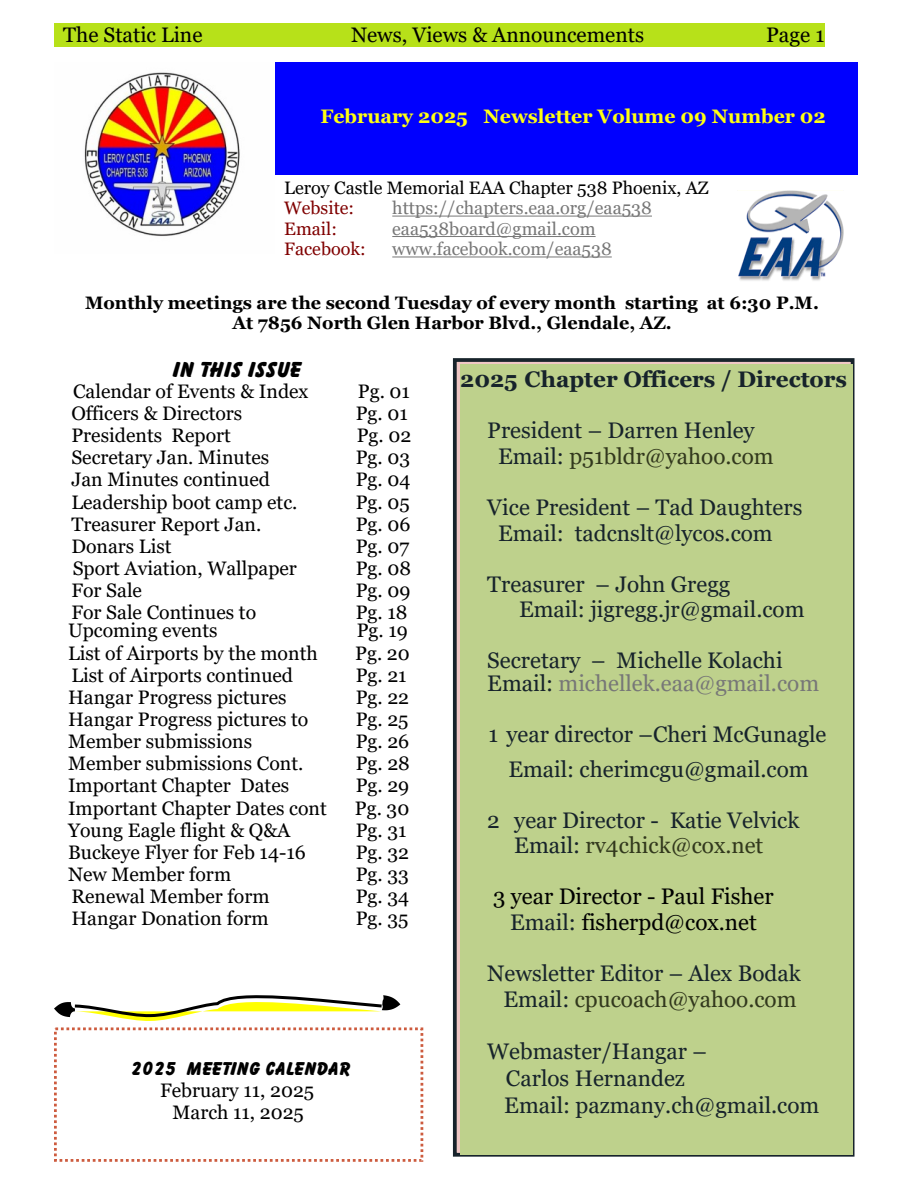
<style>
.page{position:relative;width:918px;height:1188px;background:#fff}
.page>*{position:absolute;margin:0;border:0;box-sizing:border-box;transform-origin:0 0}
.t1{font:22.5px/25.5px "Georgia";color:#17232b}
.t2{font:22.5px/25.5px "Georgia";color:#000;text-align:center}
.t3{font:700 22.5px "Georgia";color:#17232b}
.t4{font:21px "Georgia";color:#000}
.t5{font:21px "Balloonist SF Bold";color:#000}
.t6{font:19.5px/22.2px "Georgia";color:#000;text-align:center}
.t7{font:700 19.5px "Georgia";color:#ffff12}
.t8{font:700 18px/20.4px "Georgia";color:#000;text-align:center}
.t9{font:18px "Georgia";color:#777}
.t10{font:18px "Georgia";color:#000}
.t11{font:18px "Georgia";color:#800000}
.t12{font:18px "Balloonist SF Bold";color:#000}
.t13{font:15px "Arial";color:#000}
.s1{color:#32381d}
.s2{color:#777}
.s3{color:#17232b}
</style>
<div class="page">
<div style="left:275px;top:63px;width:582px;height:112px;background:#00f"></div>
<img style="left:738px;top:190px;width:106px;height:91px">
<hr style="left:392px;top:216px;width:260px;height:1px;background:#777">
<hr style="left:392px;top:236px;width:204px;height:1px;background:#777">
<hr style="left:392px;top:257px;width:220px;height:1px;background:#777">
<svg style="left:54px;top:995px;width:346px;height:26px"></svg>
<div style="left:54px;top:1027px;width:369px;height:135px;border:3px dashed #cd5b3e"></div>
<div style="left:453px;top:358px;width:402px;height:799px;border:4px solid #17232b"></div>
<div style="left:460px;top:365px;width:393px;height:790px;background:#bed18c"></div>
<img style="left:84px;top:72px;width:156px;height:164px">
<hr style="left:54px;top:23px;width:4px;height:24px;background:#b7e119">
<div style="left:58px;top:23px;width:766px;height:24px;background:#b7e119"></div>
<p class="t13" style="left:54px;top:25px;width:102px">The Static Line</p>
<p class="t13" style="left:324px;top:25px;width:214px">News, Views &amp; Announcements</p>
<p class="t4" style="left:63px;top:26px;width:141px">The Static Line</p>
<p class="t4" style="left:351px;top:26px;width:295px">News, Views &amp; Announcements</p>
<p class="t4" style="left:766px;top:26px;width:60px">Page 1</p>
<p class="t7" style="left:320px;top:108px;width:507px">February 2025 Newsletter Volume 09 Number 02</p>
<p class="t10" style="left:284px;top:180px;width:426px">Leroy Castle Memorial EAA Chapter 538 Phoenix, AZ</p>
<p class="t11" style="left:284px;top:201px;width:71px">Website:</p>
<p class="t9" style="left:392px;top:201px;width:261px">https://chapters.eaa.org/eaa538</p>
<p class="t11" style="left:284px;top:221px;width:54px">Email:</p>
<p class="t9" style="left:392px;top:221px;width:205px">eaa538board@gmail.com</p>
<p class="t11" style="left:284px;top:242px;width:83px">Facebook:</p>
<p class="t9" style="left:392px;top:242px;width:221px">www.facebook.com/eaa538</p>
<p class="t8" style="left:85px;top:294px;width:735px">Monthly meetings are the second Tuesday of every month starting at 6:30 P.M.<br>At 7856 North Glen Harbor Blvd., Glendale, AZ.</p>
<p class="t5" style="left:171px;top:361px;width:130px">IN THIS ISSUE</p>
<p class="t6" style="left:73px;top:381px;width:237px">Calendar of Events &amp; Index</p>
<p class="t6" style="left:358px;top:381px;width:54px">Pg. 01</p>
<p class="t6" style="left:71px;top:404px;width:173px">Officers &amp; Directors</p>
<p class="t6" style="left:356px;top:404px;width:54px">Pg. 01</p>
<p class="t6" style="left:71px;top:426px;width:161px">Presidents Report</p>
<p class="t6" style="left:357px;top:426px;width:56px">Pg. 02</p>
<p class="t6" style="left:71px;top:448px;width:199px">Secretary Jan. Minutes</p>
<p class="t6" style="left:356px;top:448px;width:56px">Pg. 03</p>
<p class="t6" style="left:71px;top:470px;width:200px">Jan Minutes continued</p>
<p class="t6" style="left:356px;top:470px;width:56px">Pg. 04</p>
<p class="t6" style="left:71px;top:492px;width:228px">Leadership boot camp etc.</p>
<p class="t6" style="left:356px;top:492px;width:56px">Pg. 05</p>
<p class="t6" style="left:71px;top:514px;width:191px">Treasurer Report Jan.</p>
<p class="t6" style="left:356px;top:514px;width:56px">Pg. 06</p>
<p class="t6" style="left:71px;top:536px;width:102px">Donars List</p>
<p class="t6" style="left:356px;top:536px;width:55px">Pg. 07</p>
<p class="t6" style="left:73px;top:559px;width:226px">Sport Aviation, Wallpaper</p>
<p class="t6" style="left:356px;top:559px;width:57px">Pg. 08</p>
<p class="t6" style="left:71px;top:581px;width:72px">For Sale</p>
<p class="t6" style="left:356px;top:581px;width:56px">Pg. 09</p>
<p class="t6" style="left:71px;top:603px;width:186px">For Sale Continues to</p>
<p class="t6" style="left:356px;top:603px;width:53px">Pg. 18</p>
<p class="t6" style="left:68px;top:621px;width:151px">Upcoming events</p>
<p class="t6" style="left:357px;top:621px;width:53px">Pg. 19</p>
<p class="t6" style="left:68px;top:643px;width:251px">List of Airports by the month</p>
<p class="t6" style="left:355px;top:643px;width:56px">Pg. 20</p>
<p class="t6" style="left:71px;top:665px;width:223px">List of Airports continued</p>
<p class="t6" style="left:356px;top:665px;width:53px">Pg. 21</p>
<p class="t6" style="left:68px;top:687px;width:220px">Hangar Progress pictures</p>
<p class="t6" style="left:356px;top:687px;width:55px">Pg. 22</p>
<p class="t6" style="left:68px;top:710px;width:242px">Hangar Progress pictures to</p>
<p class="t6" style="left:356px;top:710px;width:54px">Pg. 25</p>
<p class="t6" style="left:68px;top:732px;width:186px">Member submissions</p>
<p class="t6" style="left:356px;top:732px;width:55px">Pg. 26</p>
<p class="t6" style="left:68px;top:754px;width:237px">Member submissions Cont.</p>
<p class="t6" style="left:356px;top:754px;width:56px">Pg. 28</p>
<p class="t6" style="left:68px;top:776px;width:223px">Important Chapter Dates</p>
<p class="t6" style="left:356px;top:776px;width:55px">Pg. 29</p>
<p class="t6" style="left:68px;top:798px;width:260px">Important Chapter Dates cont</p>
<p class="t6" style="left:355px;top:798px;width:56px">Pg. 30</p>
<p class="t6" style="left:68px;top:820px;width:224px">Young Eagle flight &amp; Q&amp;A</p>
<p class="t6" style="left:356px;top:820px;width:52px">Pg. 31</p>
<p class="t6" style="left:68px;top:843px;width:239px">Buckeye Flyer for Feb 14-16</p>
<p class="t6" style="left:356px;top:843px;width:55px">Pg. 32</p>
<p class="t6" style="left:68px;top:865px;width:165px">New Member form</p>
<p class="t6" style="left:356px;top:865px;width:55px">Pg. 33</p>
<p class="t6" style="left:71px;top:887px;width:200px">Renewal Member form</p>
<p class="t6" style="left:356px;top:887px;width:55px">Pg. 34</p>
<p class="t6" style="left:71px;top:909px;width:199px">Hangar Donation form</p>
<p class="t6" style="left:356px;top:909px;width:54px">Pg. 35</p>
<p class="t12" style="left:129px;top:1061px;width:221px">2025 MEETING CALENDAR</p>
<p class="t6" style="left:160px;top:1080px;width:156px">February 11, 2025<br>March 11, 2025</p>
<p class="t3" style="left:460px;top:370px;width:388px">2025 Chapter Officers / Directors</p>
<p class="t1" style="left:498px;top:419px;width:277px;text-indent:-11px">President – Darren Henley<br>Email: <span class="s1">p51bldr@yahoo.com</span></p>
<p class="t1" style="left:498px;top:496px;width:306px;text-indent:-11px">Vice President – Tad Daughters<br>Email: tadcnslt@lycos.com</p>
<p class="t1" style="left:519px;top:573px;width:287px;text-indent:-32px">Treasurer – John Gregg<br>Email: jigregg.jr@gmail.com</p>
<p class="t1" style="left:487px;top:651px;width:333px;line-height:22.5px">Secretary – Michelle Kolachi<br>Email: <span class="s2">michellek.eaa@gmail.com</span></p>
<p class="t1" style="left:488px;top:719px;width:340px;line-height:34.5px;text-align:center">1 year director –Cheri McGunagle<br>Email: cherimcgu@gmail.com</p>
<p class="t1" style="left:487px;top:809px;width:314px;text-align:center">2 year Director - Katie Velvick<br>Email: <span class="s1">rv4chick@cox.net</span></p>
<p class="t2" style="left:493px;top:886px;width:282px">3 year Director - Paul Fisher<br><span class="s3">Email:</span> fisherpd@cox.net</p>
<p class="t1" style="left:487px;top:962px;width:315px;text-align:center">Newsletter Editor – Alex Bodak<br>Email: <span class="s1">cpucoach@yahoo.com</span></p>
<p class="t1" style="left:504px;top:1040px;width:317px;line-height:27px;text-indent:-17px">Webmaster/Hangar –<br>Carlos Hernandez<br>Email: pazmany.ch@gmail.com</p>
</div>
